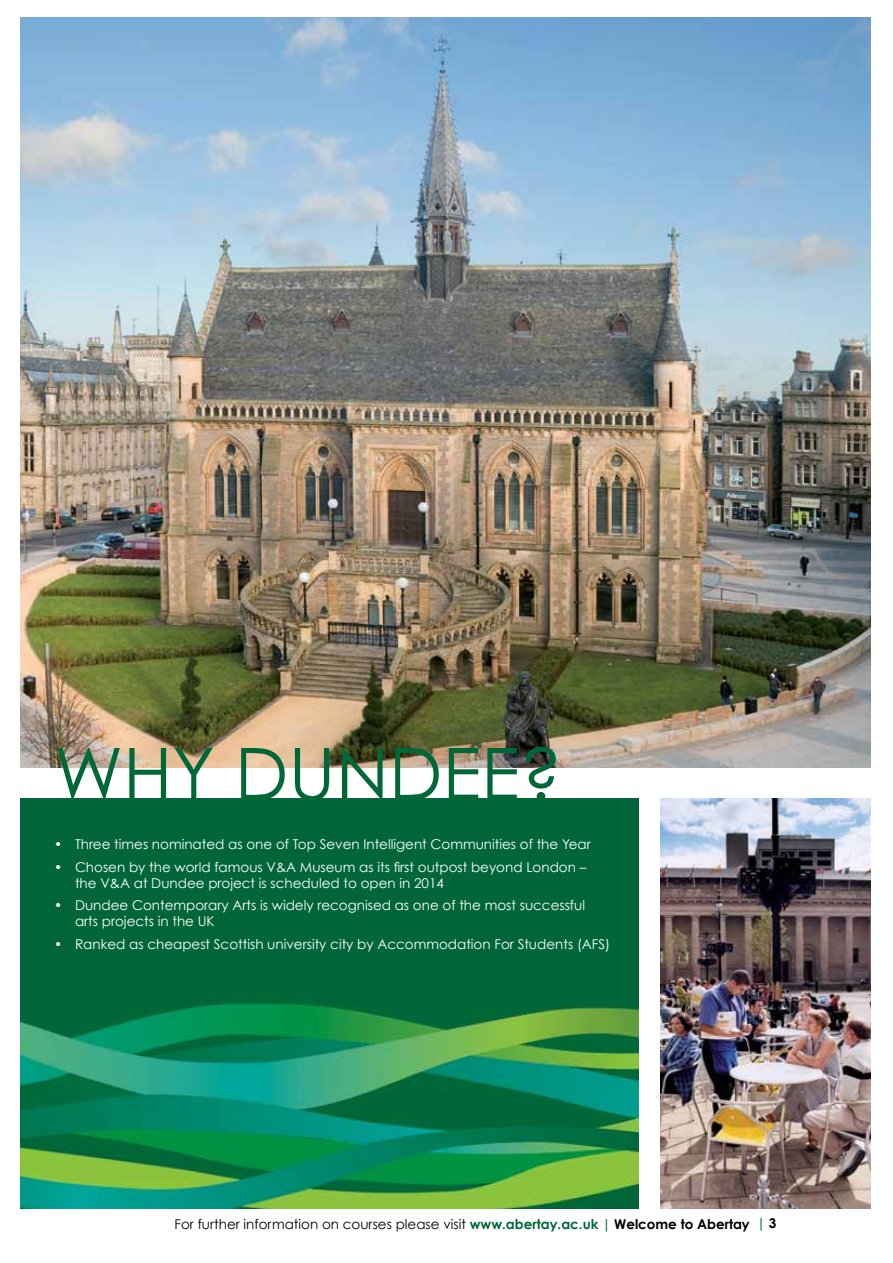
<style>
.page{position:relative;width:893px;height:1263px;background:#fff}
.page>*{position:absolute;margin:0;border:0;box-sizing:border-box;transform-origin:0 0}
.t1{font:72px "Century Gothic";color:#006838}
.t2{font:13.5px/16.2px "Century Gothic";color:#fff}
.t3{font:13.5px "Century Gothic";color:#000}
.s1{font-weight:700;color:#006838}
.s2{font-weight:700}
</style>
<div class="page">
<img style="left:20px;top:799px;width:619px;height:410px">
<img style="left:20px;top:18px;width:851px;height:750px">
<img style="left:660px;top:799px;width:211px;height:410px">
<h1 class="t1" style="left:54px;top:730px;width:510px">WHY DUNDEE?</h1>
<p class="t2" style="left:54px;top:836px;width:538px">• Three times nominated as one of Top Seven Intelligent Communities of the Year</p>
<p class="t2" style="left:75px;top:858px;width:513px;text-indent:-21px">• Chosen by the world famous V&amp;A Museum as its first outpost beyond London – the V&amp;A at Dundee project is scheduled to open in 2014</p>
<p class="t2" style="left:75px;top:897px;width:512px;text-indent:-21px">• Dundee Contemporary Arts is widely recognised as one of the most successful arts projects in the UK</p>
<p class="t2" style="left:54px;top:936px;width:558px">• Ranked as cheapest Scottish university city by Accommodation For Students (AFS)</p>
<p class="t3" style="left:175px;top:1216px;width:603px">For further information on courses please visit <span class="s1">www.abertay.ac.uk |</span> <span class="s2">Welcome to Abertay</span> <span class="s1">|</span> <span class="s2">3</span></p>
</div>
